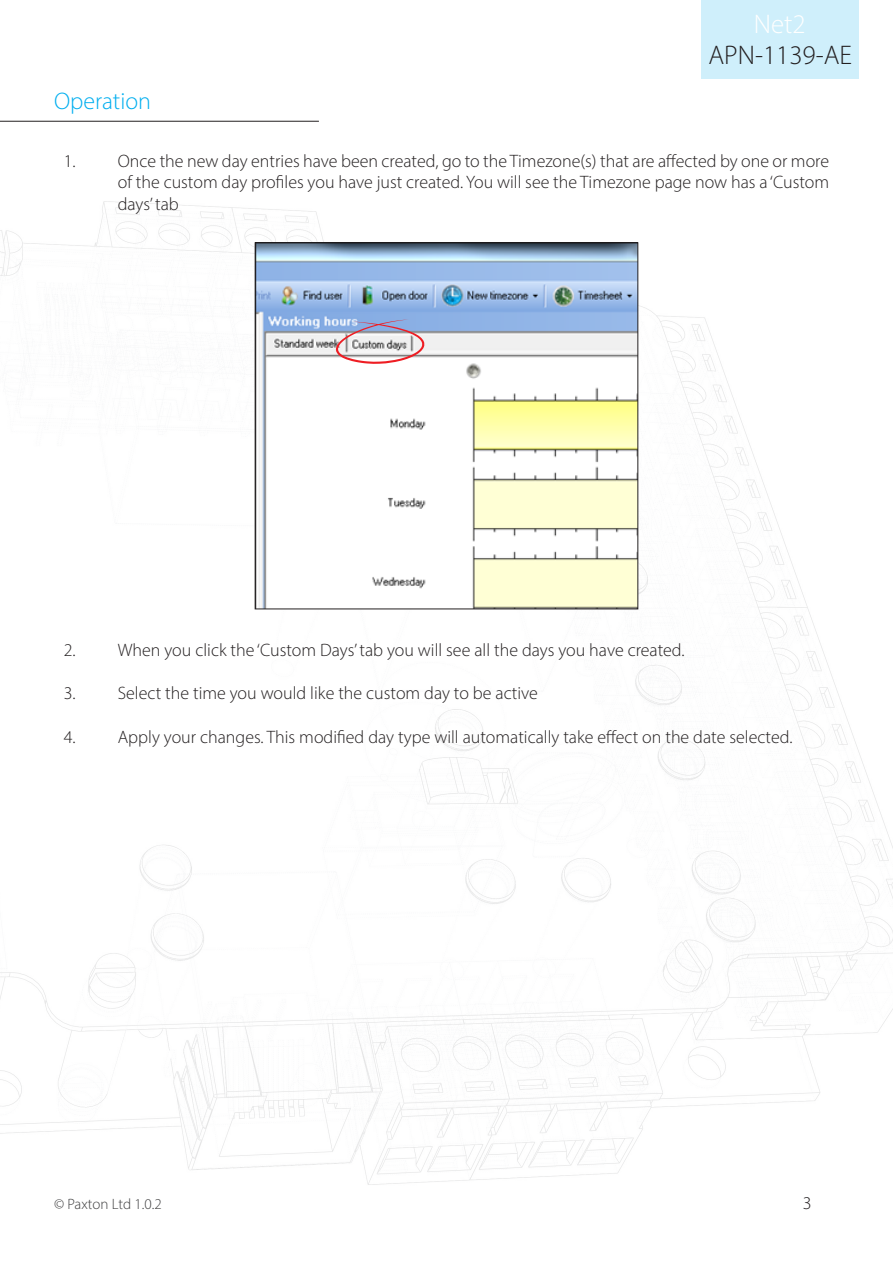
<style>
.page{position:relative;width:893px;height:1263px;background:#fff}
.page>*{position:absolute;margin:0;border:0;box-sizing:border-box;transform-origin:0 0}
.t1{font:300 27px "Myriad Pro";color:#231f20}
.t2{font:300 27px "Myriad Pro";color:#fff}
.Section_title{font:300 24px "Myriad Pro";color:#00aeef}
.Text{font:300 18px "Myriad Pro";color:#231f20}
.t3{font:300 15px "Myriad Pro";letter-spacing:-.005em;color:#3e3e3f}
</style>
<div class="page">
<img style="left:0;top:201px;width:893px;height:984px">
<div style="left:702px;top:0;width:157px;height:79px;background:#cfeffb"></div>
<hr style="left:0;top:121px;width:319px;height:1px;background:#231f20">
<img style="left:257px;top:244px;width:379px;height:363px">
<div style="left:255px;top:242px;width:383px;height:367px;border:1px solid #231f20"></div>
<svg style="left:336px;top:319px;width:89px;height:45px"></svg>
<h1 class="t2" style="left:754px;top:8px;width:53px">Net2</h1>
<p class="Section_title" style="left:54px;top:87px;width:99px">Operation</p>
<h1 class="t1" style="left:708px;top:39px;width:145px">APN-1139-AE</h1>
<p class="Text" style="left:64px;top:150px;width:767px">1. Once the new day entries have been created, go to the Timezone(s) that are affected by one or more</p>
<p class="Text" style="left:118px;top:171px;width:713px">of the custom day profiles you have just created. You will see the Timezone page now has a ‘Custom</p>
<p class="Text" style="left:118px;top:193px;width:63px">days’ tab</p>
<p class="Text" style="left:64px;top:639px;width:622px">2. When you click the ‘Custom Days’ tab you will see all the days you have created.</p>
<p class="Text" style="left:64px;top:682px;width:476px">3. Select the time you would like the custom day to be active</p>
<p class="Text" style="left:64px;top:726px;width:730px">4. Apply your changes. This modified day type will automatically take effect on the date selected.</p>
<p class="t3" style="left:54px;top:1195px;width:109px">© Paxton Ltd 1.0.2</p>
<p class="Text" style="left:803px;top:1192px;width:10px">3</p>
</div>
